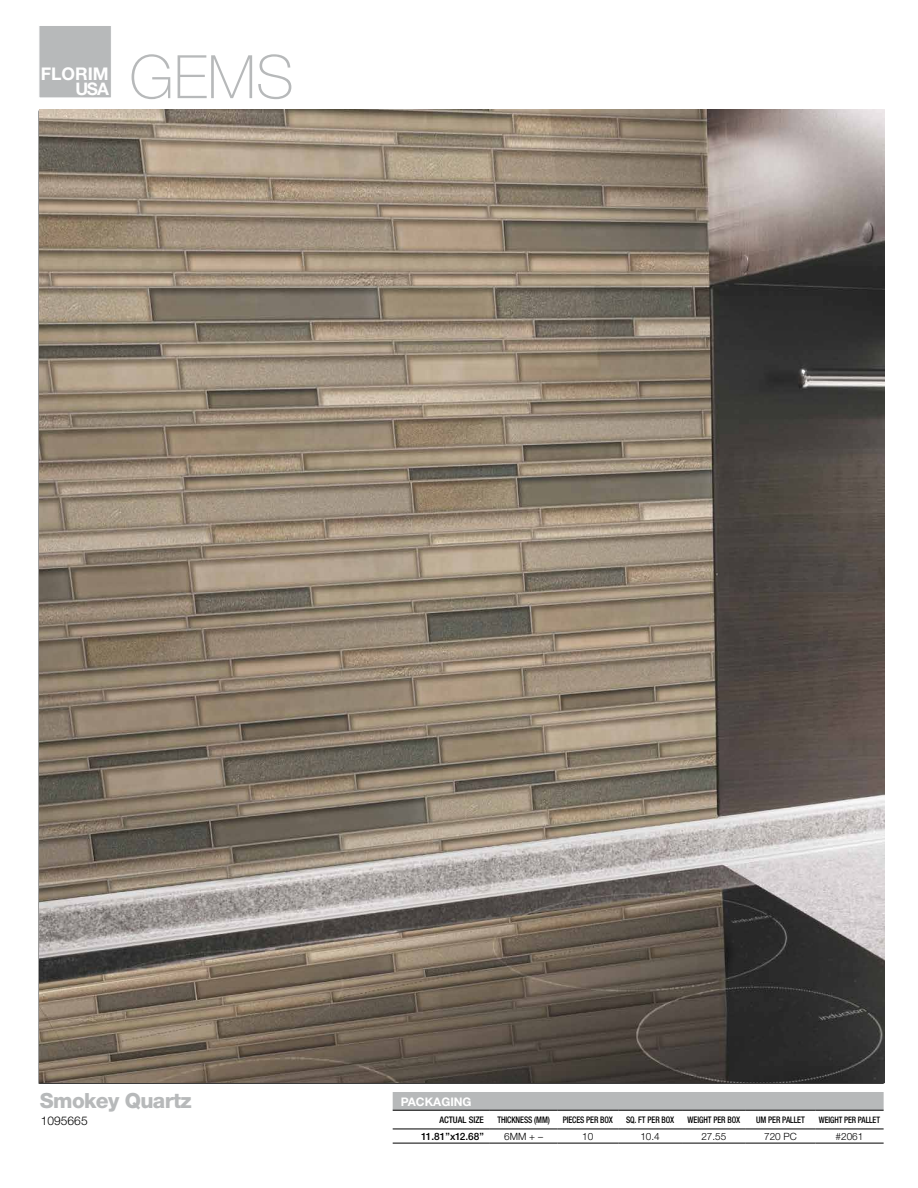
<style>
.page{position:relative;width:918px;height:1188px;background:#fff}
.page>*{position:absolute;margin:0;border:0;box-sizing:border-box;transform-origin:0 0}
.t1{font:100 60px "Helvetica Neue";color:#b7b9ba}
.t2{font:800 21px "Helvetica Neue";letter-spacing:-.03em;color:#b7b9ba}
.t3{font:700 17.55px "Helvetica Neue";color:#fff}
.t4{font:700 17.25px "Helvetica Neue";color:#fff}
.t5{font:300 12px "Helvetica Neue";color:#000}
.t6{font:700 11.85px "Helvetica Neue";color:#fff}
.t7{font:300 10.05px "Helvetica Neue";color:#000}
.t8{font:500 10.05px "Helvetica Neue";letter-spacing:-.02em;color:#000}
.t9{font:500 condensed 9px "Helvetica Neue";letter-spacing:-.01em;color:#000;scale:.9 1}
.t10{font:500 condensed 9px "Helvetica Neue";letter-spacing:-.01em;color:#000}
.t11{font:500 condensed 8.85px "Helvetica Neue";letter-spacing:-.01em;color:#000;scale:.9 1}
</style>
<div class="page">
<div style="left:39px;top:25px;width:73px;height:73px;background:#b7b9ba;border:1px solid #fff"></div>
<img style="left:40px;top:110px;width:844px;height:972px">
<div style="left:393px;top:1092px;width:491px;height:18px;background:#b7b9ba"></div>
<hr style="left:393px;top:1110px;width:97px;height:1px;background:#000">
<hr style="left:490px;top:1110px;width:67px;height:1px;background:#000">
<hr style="left:557px;top:1110px;width:61px;height:1px;background:#000">
<hr style="left:618px;top:1110px;width:64px;height:1px;background:#000">
<hr style="left:682px;top:1110px;width:64px;height:1px;background:#000">
<hr style="left:746px;top:1110px;width:69px;height:1px;background:#000">
<hr style="left:815px;top:1110px;width:69px;height:1px;background:#000">
<hr style="left:393px;top:1129px;width:97px;height:1px;background:#000">
<hr style="left:490px;top:1129px;width:67px;height:1px;background:#000">
<hr style="left:557px;top:1129px;width:61px;height:1px;background:#000">
<hr style="left:618px;top:1129px;width:64px;height:1px;background:#000">
<hr style="left:682px;top:1129px;width:64px;height:1px;background:#000">
<hr style="left:746px;top:1129px;width:69px;height:1px;background:#000">
<hr style="left:815px;top:1129px;width:69px;height:1px;background:#000">
<hr style="left:393px;top:1143px;width:97px;height:1px;background:#000">
<hr style="left:490px;top:1143px;width:67px;height:1px;background:#000">
<hr style="left:557px;top:1143px;width:61px;height:1px;background:#000">
<hr style="left:618px;top:1143px;width:64px;height:1px;background:#000">
<hr style="left:682px;top:1143px;width:64px;height:1px;background:#000">
<hr style="left:746px;top:1143px;width:69px;height:1px;background:#000">
<hr style="left:815px;top:1143px;width:69px;height:1px;background:#000">
<h3 class="t3" style="left:41px;top:63px;width:69px">FLORIM</h3>
<h3 class="t4" style="left:75px;top:79px;width:35px">USA</h3>
<h1 class="t1" style="left:129px;top:43px;width:166px">GEMS</h1>
<h2 class="t2" style="left:40px;top:1088px;width:153px">Smokey Quartz</h2>
<h3 class="t5" style="left:41px;top:1113px;width:48px">1095665</h3>
<h3 class="t6" style="left:401px;top:1094px;width:72px">PACKAGING</h3>
<p class="t10" style="left:439px;top:1115px;width:46px">ACTUAL SIZE</p>
<p class="t9" style="left:497px;top:1115px;width:60px">THICKNESS (MM)</p>
<p class="t9" style="left:563px;top:1115px;width:57px">PIECES PER BOX</p>
<p class="t9" style="left:626px;top:1115px;width:55px">SQ. FT PER BOX</p>
<p class="t9" style="left:688px;top:1115px;width:55px">WEIGHT PER BOX</p>
<p class="t9" style="left:756px;top:1115px;width:55px">UM PER PALLET</p>
<p class="t11" style="left:819px;top:1115px;width:69px">WEIGHT PER PALLET</p>
<p class="t8" style="left:421px;top:1130px;width:64px">11.81”x12.68”</p>
<p class="t7" style="left:504px;top:1130px;width:40px">6MM + –</p>
<p class="t7" style="left:582px;top:1130px;width:13px">10</p>
<p class="t7" style="left:640px;top:1130px;width:21px">10.4</p>
<p class="t7" style="left:701px;top:1130px;width:27px">27.55</p>
<p class="t7" style="left:764px;top:1130px;width:34px">720 PC</p>
<p class="t7" style="left:836px;top:1130px;width:29px">#2061</p>
</div>
